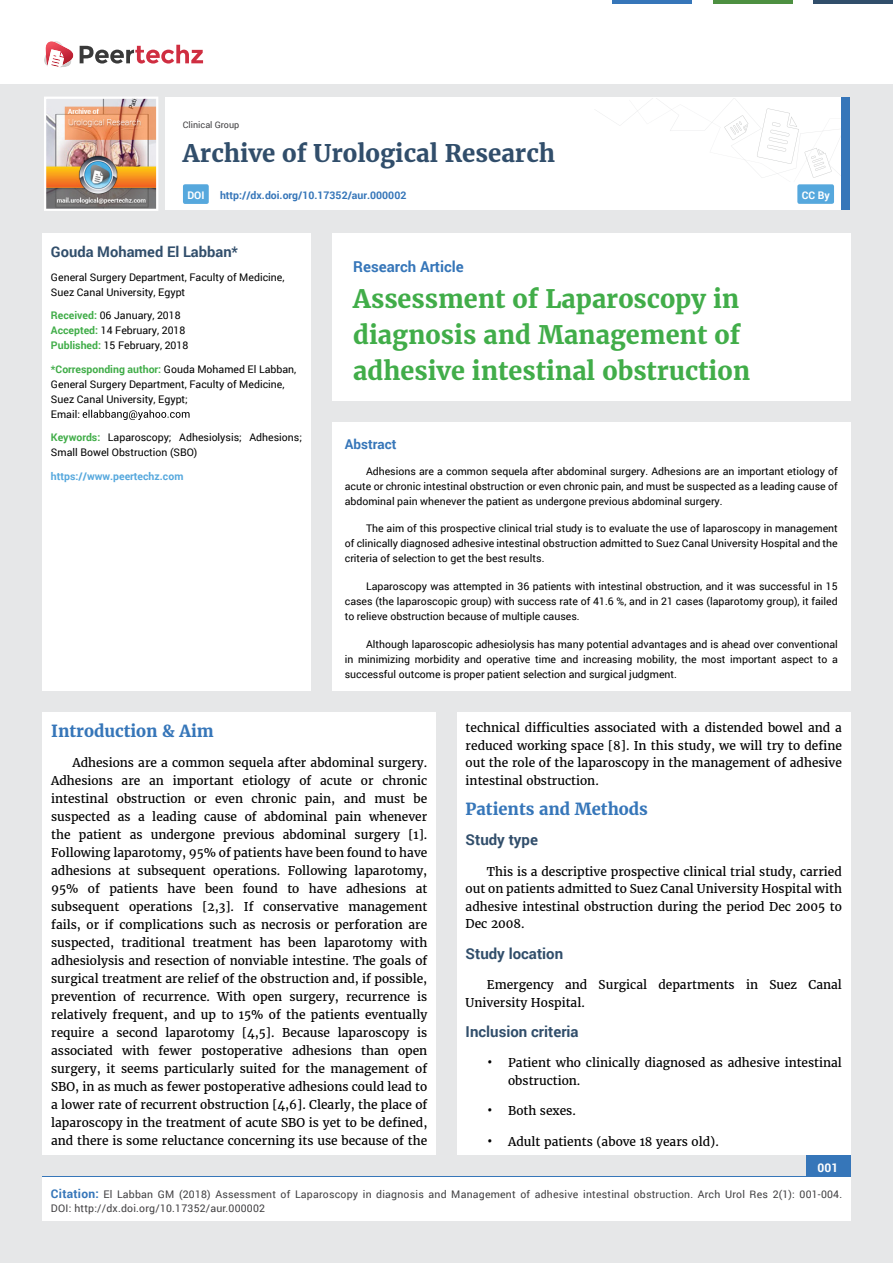
<style>
.page{position:relative;width:893px;height:1263px;background:#e6e7e8}
.page>*{position:absolute;margin:0;border:0;box-sizing:border-box;transform-origin:0 0}
.t1{font:700 25.2px/36px "Merriweather";color:#41ad49}
.t2{font:700 24px "Merriweather";color:#314e6b}
.t3{font:700 16.5px "Merriweather";color:#3676b9}
.t4{font:700 15px "Roboto";color:#314e6b}
.t5{font:700 15px "Roboto";color:#3676b9}
.t6{font:700 14.7px "Roboto";color:#314e6b}
.t7{font:700 13.5px "Roboto";color:#3676b9}
.t8{font:12px/18px "Merriweather";color:#000;text-align:justify}
.t9{font:700 12px "Roboto";color:#fff}
.t10{font:10.5px/15px "Roboto";color:#000;text-align:justify}
.t11{font:10.5px/13.5px "Roboto";letter-spacing:.02em;color:#414042}
.t12{font:700 10.5px "Roboto";color:#3676b9}
.t13{font:700 10.5px "Roboto";color:#56a8dd}
.t14{font:700 10.5px "Roboto";color:#fff}
.t15{font:9px "Roboto";color:#414042}
.s1{font-weight:700;color:#41ad49}
.s2{font-size:15px}
.s3{font-weight:700;font-size:12px;color:#3676b9}
</style>
<div class="page">
<div style="left:165px;top:98px;width:684px;height:112px;background:#fff"></div>
<svg style="left:596px;top:99px;width:245px;height:79px"></svg>
<div style="left:841px;top:98px;width:8px;height:112px;background:#3676b9"></div>
<img style="left:44px;top:97px;width:114px;height:114px">
<div style="left:0;top:0;width:893px;height:83px;background:#fff"></div>
<svg style="left:44px;top:41px;width:159px;height:27px"></svg>
<div style="left:797px;top:184px;width:37px;height:20px;background:#56a8dd;border-radius:2px"></div>
<hr style="left:713px;top:0;width:79px;height:3px;background:#4d9041">
<hr style="left:612px;top:0;width:80px;height:3px;background:#3676b9">
<hr style="left:813px;top:0;width:80px;height:3px;background:#314e6b">
<div style="left:806px;top:1156px;width:44px;height:51px;background:#3676b9"></div>
<div style="left:42px;top:1177px;width:809px;height:43px;background:#fff"></div>
<div style="left:183px;top:184px;width:26px;height:20px;background:#56a8dd;border-radius:2px"></div>
<div style="left:332px;top:422px;width:518px;height:269px;background:#fff"></div>
<div style="left:332px;top:233px;width:518px;height:168px;background:#fff"></div>
<div style="left:42px;top:233px;width:269px;height:458px;background:#fff"></div>
<svg style="left:83px;top:410px;width:107px;height:10px"></svg>
<div style="left:43px;top:712px;width:393px;height:442px;background:#fff"></div>
<div style="left:457px;top:712px;width:393px;height:442px;background:#fff"></div>
<p class="t15" style="left:183px;top:119px;width:58px">Clinical Group</p>
<h2 class="t2" style="left:183px;top:138px;width:374px">Archive of Urological Research</h2>
<p class="t14" style="left:187px;top:188px;width:19px">DOI</p>
<p class="t12" style="left:220px;top:188px;width:188px">http://dx.doi.org/10.17352/aur.000002</p>
<p class="t14" style="left:802px;top:188px;width:29px">CC By</p>
<p class="t6" style="left:51px;top:242px;width:189px">Gouda Mohamed El Labban*</p>
<p class="t10" style="left:51px;top:269px;width:235px">General Surgery Department, Faculty of Medicine,<br>Suez Canal University, Egypt</p>
<p class="t10" style="left:51px;top:308px;width:139px;text-align:left"><span class="s1">Received:</span> 06 January, 2018<br><span class="s1">Accepted:</span> 14 February, 2018<br><span class="s1">Published:</span> 15 February, 2018</p>
<p class="t10" style="left:51px;top:361px;width:247px;text-align:left"><span class="s1">*Corresponding author:</span> Gouda Mohamed El Labban, General Surgery Department, Faculty of Medicine, Suez Canal University, Egypt;<br>Email:</p>
<p class="t10" style="left:51px;top:430px;width:252px"><span class="s1">Keywords:</span> Laparoscopy; Adhesiolysis; Adhesions;<br>Small Bowel Obstruction (SBO)</p>
<p class="t13" style="left:51px;top:469px;width:134px">https://www.peertechz.com</p>
<p class="t5" style="left:353px;top:256px;width:112px">Research Article</p>
<h1 class="t1" style="left:353px;top:281px;width:398px">Assessment of Laparoscopy in diagnosis and Management of adhesive intestinal obstruction</h1>
<p class="t7" style="left:345px;top:435px;width:53px">Abstract</p>
<p class="t10" style="left:345px;top:463px;width:494px;text-indent:21px">Adhesions are a common sequela after abdominal surgery. Adhesions are an important etiology of acute or chronic intestinal obstruction or even chronic pain, and must be suspected as a leading cause of abdominal pain whenever the patient as undergone previous abdominal surgery.</p>
<p class="t10" style="left:345px;top:521px;width:494px;text-indent:21px">The aim of this prospective clinical trial study is to evaluate the use of laparoscopy in management of clinically diagnosed adhesive intestinal obstruction admitted to Suez Canal University Hospital and the criteria of selection to get the best results.</p>
<p class="t10" style="left:345px;top:578px;width:494px;text-indent:21px">Laparoscopy was attempted in 36 patients with intestinal obstruction, and it was successful in 15 cases (the laparoscopic group) with success rate of 41.6 %, and in 21 cases (laparotomy group), it failed to relieve obstruction because of multiple causes.</p>
<p class="t10" style="left:345px;top:636px;width:494px;text-indent:21px">Although laparoscopic adhesiolysis has many potential advantages and is ahead over conventional in minimizing morbidity and operative time and increasing mobility, the most important aspect to a successful outcome is proper patient selection and surgical judgment.</p>
<h3 class="t3" style="left:51px;top:720px;width:164px">Introduction &amp; Aim</h3>
<p class="t8" style="left:51px;top:754px;width:378px;text-indent:21px">Adhesions are a common sequela after abdominal surgery.<br>Adhesions are an important etiology of acute or chronic intestinal obstruction or even chronic pain, and must be suspected as a leading cause of abdominal pain whenever the patient as undergone previous abdominal surgery [1].<br>Following laparotomy, 95% of patients have been found to have adhesions at subsequent operations. Following laparotomy, 95% of patients have been found to have adhesions at subsequent operations [2,3]. If conservative management fails, or if complications such as necrosis or perforation are suspected, traditional treatment has been laparotomy with adhesiolysis and resection of nonviable intestine. The goals of surgical treatment are relief of the obstruction and, if possible, prevention of recurrence. With open surgery, recurrence is relatively frequent, and up to 15% of the patients eventually require a second laparotomy [4,5]. Because laparoscopy is associated with fewer postoperative adhesions than open surgery, it seems particularly suited for the management of SBO, in as much as fewer postoperative adhesions could lead to a lower rate of recurrent obstruction [4,6]. Clearly, the place of laparoscopy in the treatment of acute SBO is yet to be defined, and there is some reluctance concerning its use because of the</p>
<p class="t8" style="left:466px;top:719px;width:378px;line-height:17.5px">technical difficulties associated with a distended bowel and a reduced working space [8]. In this study, we will try to define out the role of the laparoscopy in the management of adhesive intestinal obstruction.</p>
<h3 class="t3" style="left:466px;top:799px;width:184px">Patients and Methods</h3>
<p class="t4" style="left:466px;top:830px;width:74px">Study type</p>
<p class="t8" style="left:466px;top:863px;width:378px;line-height:17.5px;text-indent:21px">This is a descriptive prospective clinical trial study, carried out on patients admitted to Suez Canal University Hospital with adhesive intestinal obstruction during the period Dec 2005 to Dec 2008.</p>
<p class="t4" style="left:466px;top:943px;width:99px">Study location</p>
<p class="t8" style="left:466px;top:976px;width:378px;line-height:17.5px;text-indent:21px">Emergency and Surgical departments in Suez Canal<br>University Hospital.</p>
<p class="t4" style="left:466px;top:1021px;width:114px">Inclusion criteria</p>
<p class="t8" style="left:508px;top:1054px;width:335px;line-height:17.5px;text-indent:-21px"><span class="s2">•</span> Patient who clinically diagnosed as adhesive intestinal obstruction.</p>
<p class="t8" style="left:487px;top:1102px;width:90px"><span class="s2">•</span> Both sexes.</p>
<p class="t8" style="left:487px;top:1132px;width:233px"><span class="s2">•</span> Adult patients (above 18 years old).</p>
<p class="t9" style="left:817px;top:1159px;width:22px">001</p>
<p class="t11" style="left:51px;top:1188px;width:793px"><span class="s3">Citation:</span> El Labban GM (2018) Assessment of Laparoscopy in diagnosis and Management of adhesive intestinal obstruction. Arch Urol Res 2(1): 001-004.<br>DOI: http://dx.doi.org/10.17352/aur.000002</p>
</div>
